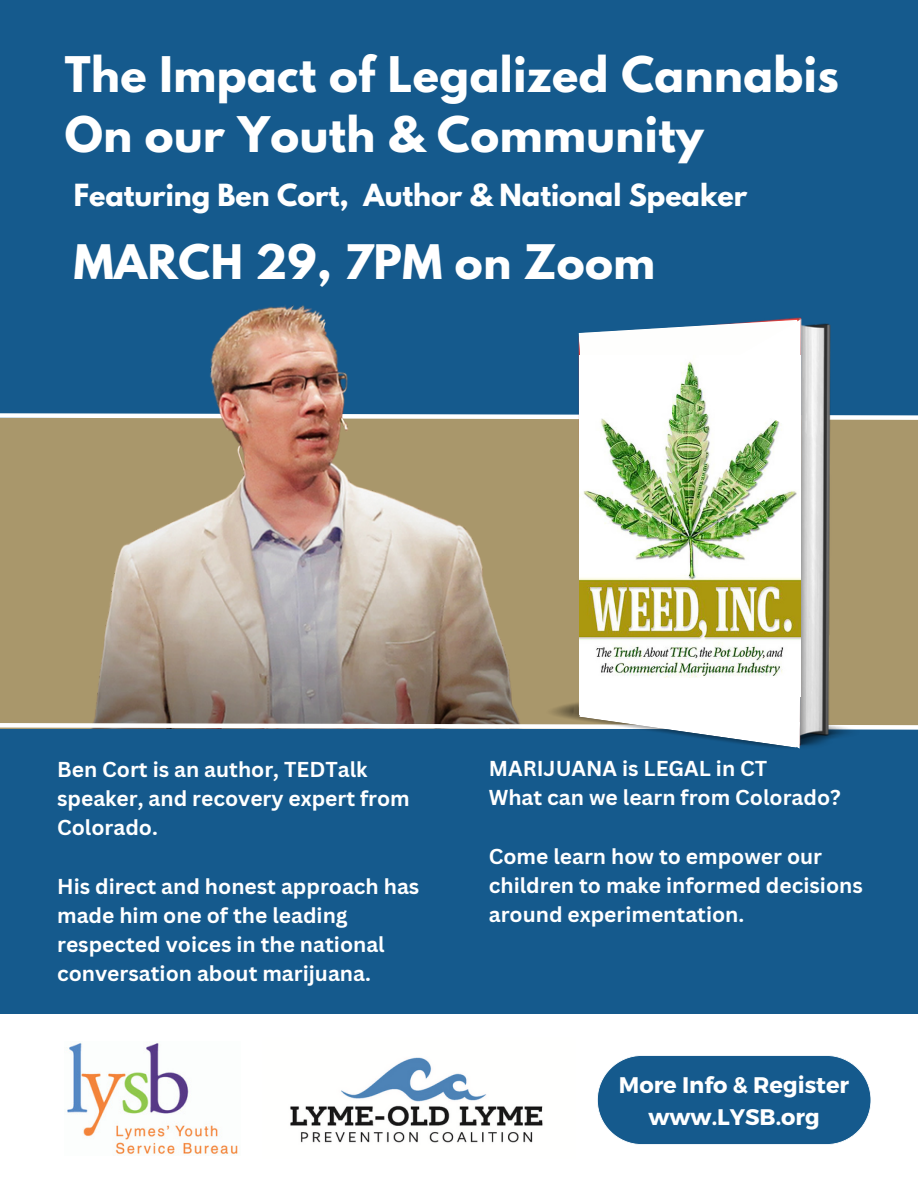
<style>
.page{position:relative;width:918px;height:1188px;background:#fff}
.page>*{position:absolute;margin:0;border:0;box-sizing:border-box;transform-origin:0 0}
.t1{font:700 43.5px/60.8px "League Spartan";letter-spacing:.01em;color:#fff}
.t2{font:700 42.15px "League Spartan";letter-spacing:.01em;color:#fff}
.t3{font:700 27px "League Spartan";color:#fff}
.t4{font:700 22.5px/31.5px "Montserrat";color:#fff;text-align:center}
.t5{font:700 21px/29.2px "Canva Sans";color:#fff}
</style>
<div class="page">
<div style="left:0;top:0;width:918px;height:418px;background:#155a8d"></div>
<img style="left:0;top:305px;width:407px;height:329px">
<div style="left:0;top:730px;width:918px;height:317px;background:#155a8d"></div>
<img style="left:407px;top:317px;width:511px;height:317px">
<div style="left:0;top:1015px;width:918px;height:173px;background:#fff"></div>
<svg style="left:597px;top:1055px;width:274px;height:90px;background:#2a6997"></svg>
<img style="left:580px;top:434px;width:220px;height:200px">
<svg style="left:0;top:319px;width:918px;height:115px"></svg>
<svg style="left:0;top:634px;width:918px;height:115px"></svg>
<img style="left:67px;top:1042px;width:171px;height:113px">
<img style="left:290px;top:1057px;width:253px;height:86px">
<h1 class="t1" style="left:65px;top:49px;width:776px">The Impact of Legalized Cannabis<br>On our Youth &amp; Community</h1>
<p class="t3" style="left:74px;top:182px;width:675px">Featuring Ben Cort, Author &amp; National Speaker</p>
<h2 class="t2" style="left:74px;top:241px;width:583px">MARCH 29, 7PM on Zoom</h2>
<p class="t5" style="left:57px;top:754px;width:354px">Ben Cort is an author, TEDTalk speaker, and recovery expert from<br>Colorado.</p>
<p class="t5" style="left:57px;top:871px;width:364px">His direct and honest approach has made him one of the leading respected voices in the national conversation about marijuana.</p>
<p class="t5" style="left:489px;top:753px;width:353px">MARIJUANA is LEGAL in CT<br>What can we learn from Colorado?</p>
<p class="t5" style="left:489px;top:841px;width:375px">Come learn how to empower our children to make informed decisions around experimentation.</p>
<p class="t4" style="left:619px;top:1068px;width:232px">More Info &amp; Register www.LYSB.org</p>
</div>
